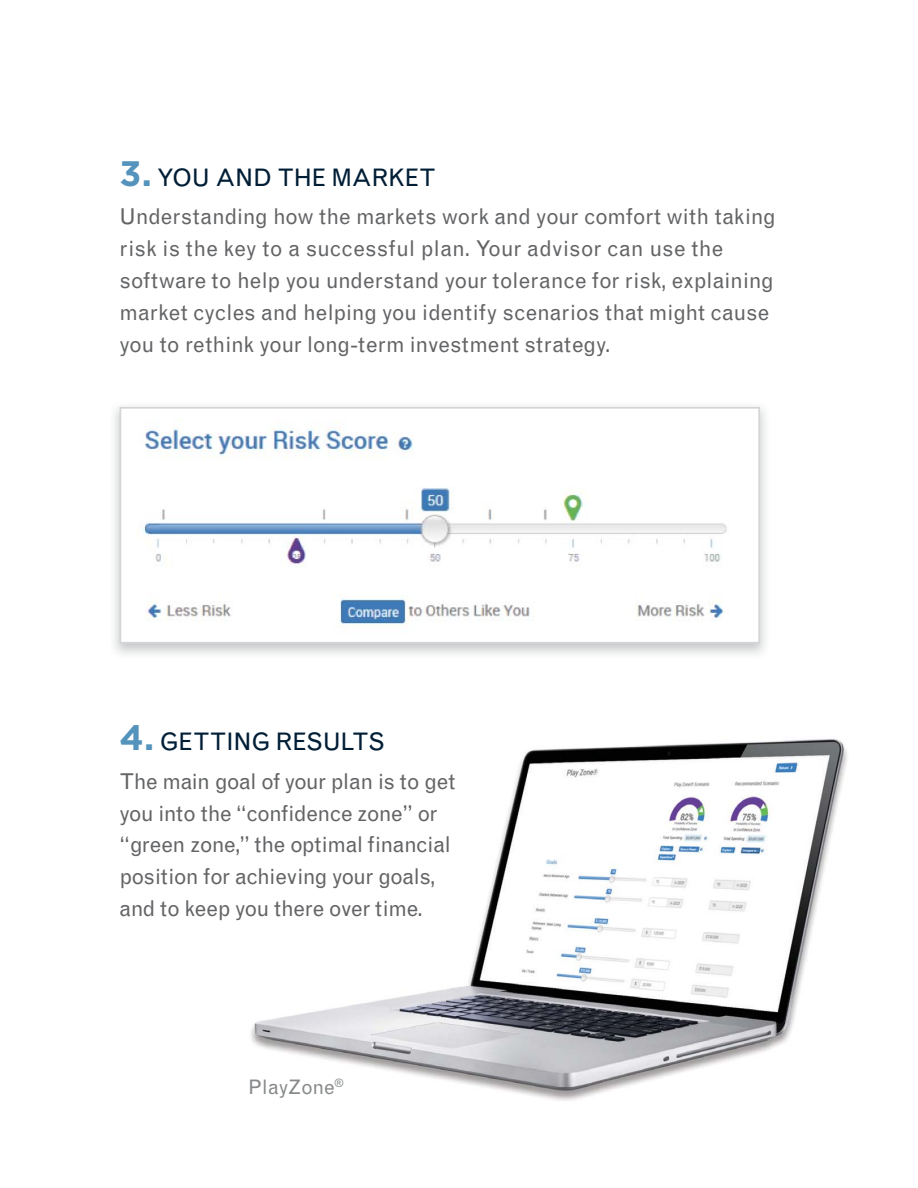
<style>
.page{position:relative;width:918px;height:1188px;background:#fff}
.page>*{position:absolute;margin:0;border:0;box-sizing:border-box;transform-origin:0 0}
.t1{font:24.15px "Grotesque MTRJ Corrected";letter-spacing:-.015em;color:#001e36}
.t2{font:21.75px/31.8px "Grotesque MTRJ Corrected";letter-spacing:-.01em;color:#636466}
.t3{font:20.1px "Grotesque MTRJ Corrected";color:#87898b}
.s1{font-family:"Gotham";font-weight:700;font-size:35.4px;color:#5393bc}
</style>
<div class="page">
<img style="left:114px;top:406px;width:651px;height:249px">
<img style="left:123px;top:410px;width:634px;height:231px">
<div style="left:120px;top:407px;width:640px;height:237px;border:2px solid #d4d5d7"></div>
<img style="left:251px;top:739px;width:596px;height:362px">
<p class="t1" style="left:120px;top:167px;width:318px"><span class="s1">3.</span> YOU AND THE MARKET</p>
<p class="t2" style="left:120px;top:202px;width:658px">Understanding how the markets work and your comfort with taking risk is the key to a successful plan. Your advisor can use the software to help you understand your tolerance for risk, explaining market cycles and helping you identify scenarios that might cause you to rethink your long-term investment strategy.</p>
<p class="t1" style="left:120px;top:732px;width:267px"><span class="s1">4.</span> GETTING RESULTS</p>
<p class="t2" style="left:120px;top:766px;width:338px">The main goal of your plan is to get you into the “confidence zone” or “green zone,” the optimal financial position for achieving your goals, and to keep you there over time.</p>
<p class="t3" style="left:248px;top:1078px;width:97px">PlayZone<sup>®</sup></p>
</div>
